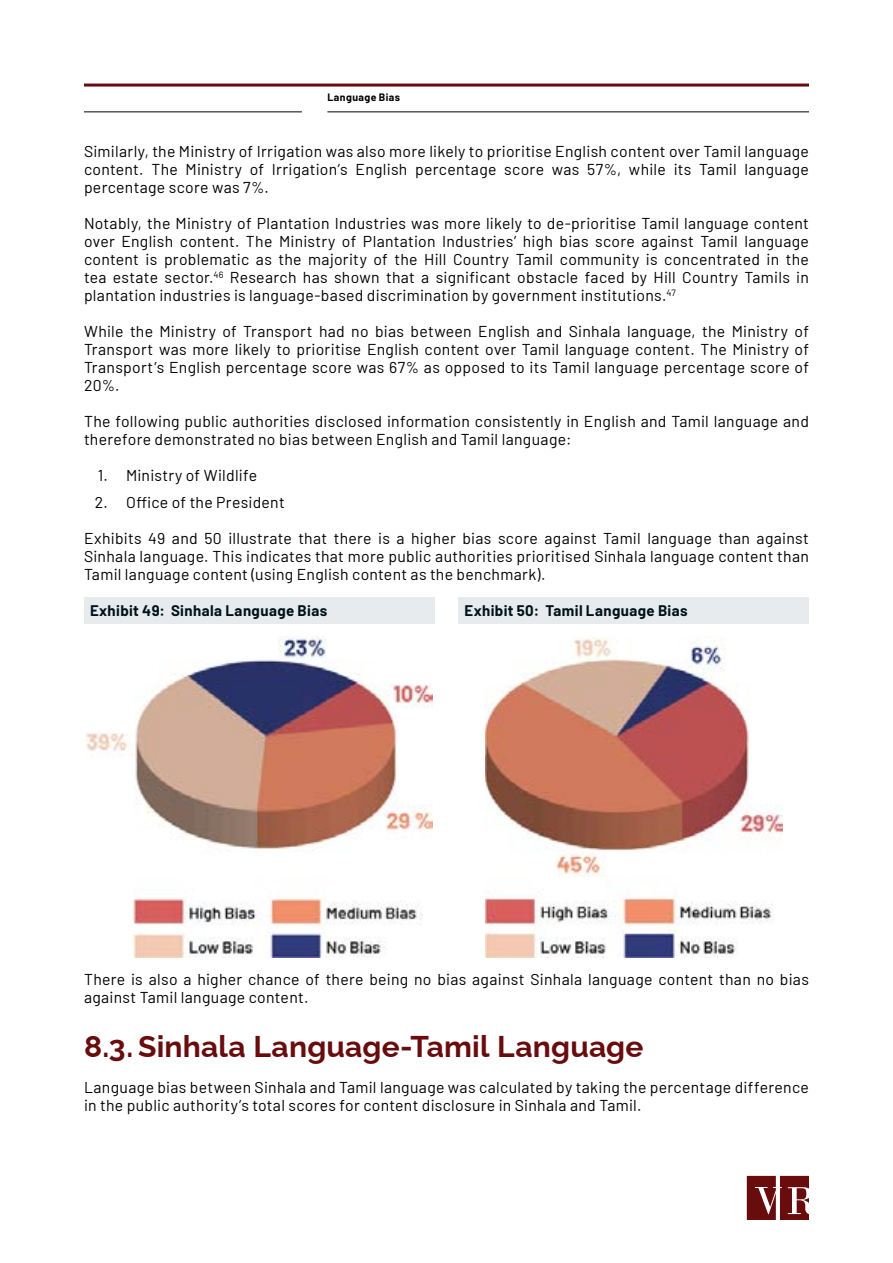
<style>
.page{position:relative;width:893px;height:1263px;background:#fff}
.page>*{position:absolute;margin:0;border:0;box-sizing:border-box;transform-origin:0 0}
.t1{font:700 30px "Raleway";letter-spacing:.005em;color:#680c0d}
.t2{font:15.75px/18px "Barlow";letter-spacing:.02em;color:#000;text-align:justify}
.t3{font:700 15px "Barlow";letter-spacing:.025em;color:#001219}
.t4{font:700 10.5px "Barlow";letter-spacing:.04em;color:#000}
</style>
<div class="page">
<svg style="left:747px;top:1176px;width:62px;height:44px"></svg>
<div style="left:84px;top:597px;width:350px;height:26px;background:#e7ebee"></div>
<div style="left:458px;top:597px;width:351px;height:26px;background:#e7ebee"></div>
<img style="left:86px;top:637px;width:346px;height:320px">
<img style="left:485px;top:637px;width:297px;height:320px">
<hr style="left:84px;top:84px;width:725px;height:3px;background:#680c0d">
<hr style="left:84px;top:111px;width:218px;height:1px;background:#000">
<hr style="left:327px;top:111px;width:482px;height:1px;background:#000">
<p class="t4" style="left:327px;top:90px;width:74px">Language Bias</p>
<p class="t2" style="left:84px;top:141px;width:726px">Similarly, the Ministry of Irrigation was also more likely to prioritise English content over Tamil language content. The Ministry of Irrigation’s English percentage score was 57%, while its Tamil language percentage score was 7%.</p>
<p class="t2" style="left:84px;top:213px;width:726px">Notably, the Ministry of Plantation Industries was more likely to de-prioritise Tamil language content over English content. The Ministry of Plantation Industries’ high bias score against Tamil language content is problematic as the majority of the Hill Country Tamil community is concentrated in the tea estate sector.<sup>46</sup> Research has shown that a significant obstacle faced by Hill Country Tamils in plantation industries is language-based discrimination by government institutions.<sup>47</sup></p>
<p class="t2" style="left:84px;top:321px;width:726px">While the Ministry of Transport had no bias between English and Sinhala language, the Ministry of Transport was more likely to prioritise English content over Tamil language content. The Ministry of Transport’s English percentage score was 67% as opposed to its Tamil language percentage score of 20%.</p>
<p class="t2" style="left:84px;top:411px;width:726px">The following public authorities disclosed information consistently in English and Tamil language and therefore demonstrated no bias between English and Tamil language:</p>
<p class="t2" style="left:98px;top:465px;width:161px">1. Ministry of Wildlife</p>
<p class="t2" style="left:95px;top:492px;width:192px">2. Office of the President</p>
<p class="t2" style="left:84px;top:528px;width:726px">Exhibits 49 and 50 illustrate that there is a higher bias score against Tamil language than against Sinhala language. This indicates that more public authorities prioritised Sinhala language content than Tamil language content (using English content as the benchmark).</p>
<p class="t3" style="left:90px;top:600px;width:239px">Exhibit 49: Sinhala Language Bias</p>
<p class="t3" style="left:464px;top:600px;width:225px">Exhibit 50: Tamil Language Bias</p>
<p class="t2" style="left:84px;top:969px;width:726px">There is also a higher chance of there being no bias against Sinhala language content than no bias against Tamil language content.</p>
<h1 class="t1" style="left:84px;top:1023px;width:561px">8.3. Sinhala Language-Tamil Language</h1>
<p class="t2" style="left:84px;top:1077px;width:726px">Language bias between Sinhala and Tamil language was calculated by taking the percentage difference in the public authority’s total scores for content disclosure in Sinhala and Tamil.</p>
</div>
